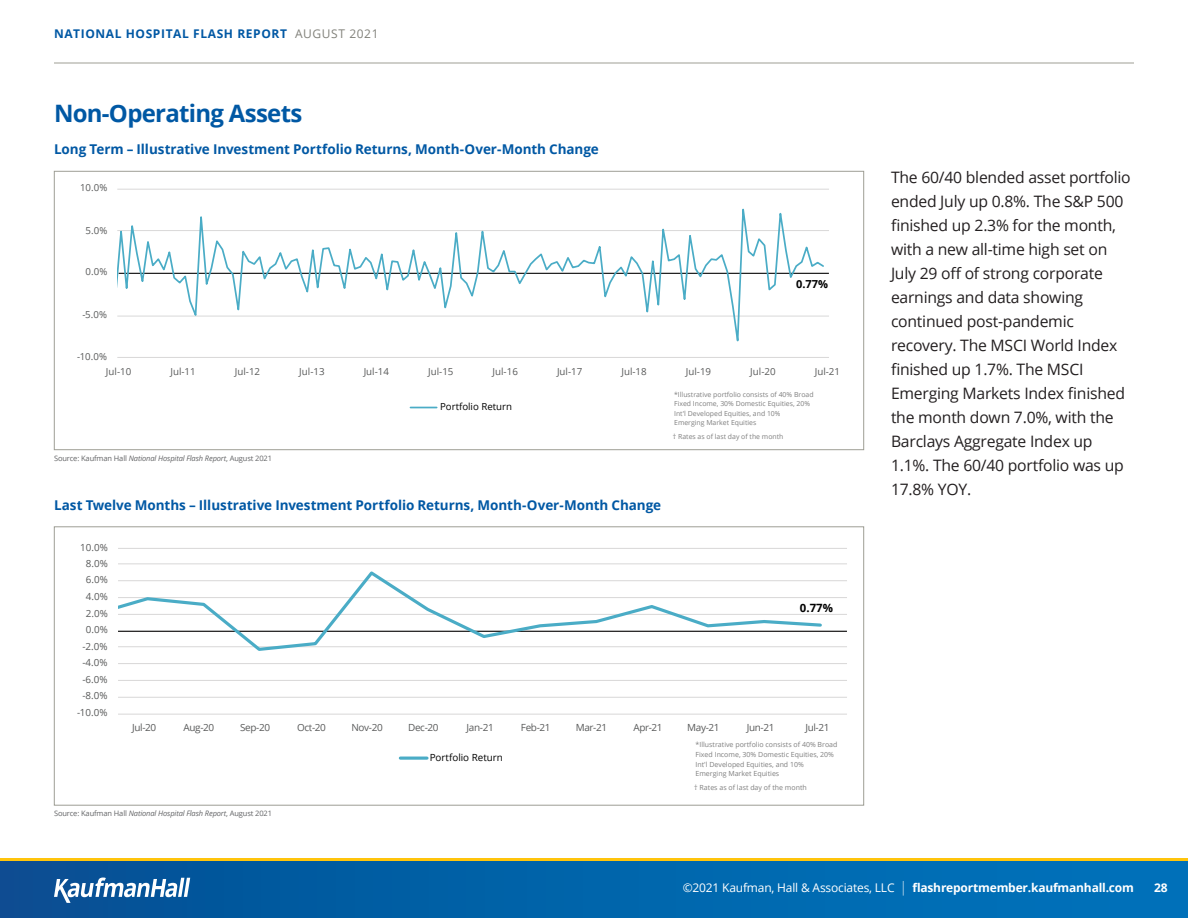
<style>
.page{position:relative;width:1188px;height:918px;background:#fff}
.page>*{position:absolute;margin:0;border:0;box-sizing:border-box;transform-origin:0 0}
.t1{font:700 24px "Open Sans";letter-spacing:-.03em;color:#0058a4}
.t2{font:15.75px/24px "Open Sans";letter-spacing:-.015em;color:#231f20}
.t3{font:700 13.5px "Open Sans";letter-spacing:-.005em;color:#0058a4}
.t4{font:700 12px "Open Sans";letter-spacing:-.015em;color:#fff}
.t5{font:700 12px "Open Sans";letter-spacing:.05em;color:#0058a4}
.t6{font:700 11.4px "Open Sans";color:#000}
.t7{font:700 11.1px "Open Sans";color:#000}
.t8{font:9.9px "Open Sans";letter-spacing:-.035em;color:#595a5a}
.t9{font:9.9px "Open Sans";color:#000}
.t10{font:9.6px "Open Sans";color:#595a5a}
.t11{font:9.6px "Open Sans";color:#000}
.t12{font:7.5px "Open Sans";letter-spacing:-.015em;color:#636466}
.t13{font:7.05px/9.9px "Open Sans";color:#7f7f7f}
.t14{font:6.9px/9.6px "Open Sans";color:#7f7f7f}
.s1{font-weight:400;color:#81817a}
.s2{font-style:italic}
.s3{font-weight:400}
.s4{font-weight:300;font-size:14.4px}
</style>
<div class="page">
<div style="left:0;top:860px;width:1188px;height:58px;background:linear-gradient(to right,#055094,#0075be)"></div>
<hr style="left:54px;top:63px;width:1080px;height:1px;background:#9e9e95">
<hr style="left:0;top:858px;width:1188px;height:3px;background:#ffc40c">
<svg style="left:54px;top:878px;width:136px;height:25px"></svg>
<svg style="left:410px;top:407px;width:27px;height:1px"></svg>
<hr style="left:117px;top:357px;width:712px;height:1px;background:#dad9d9">
<hr style="left:117px;top:316px;width:712px;height:1px;background:#dad9d9">
<hr style="left:117px;top:230px;width:712px;height:1px;background:#dad9d9">
<hr style="left:117px;top:189px;width:712px;height:1px;background:#dad9d9">
<hr style="left:119px;top:273px;width:710px;height:1px;background:#000">
<svg style="left:117px;top:208px;width:708px;height:134px"></svg>
<hr style="left:400px;top:757px;width:27px;height:3px;background:#4aacc6">
<hr style="left:118px;top:714px;width:729px;height:1px;background:#dad9d9">
<hr style="left:118px;top:697px;width:729px;height:1px;background:#dad9d9">
<hr style="left:118px;top:680px;width:729px;height:1px;background:#dad9d9">
<hr style="left:118px;top:663px;width:729px;height:1px;background:#dad9d9">
<hr style="left:118px;top:646px;width:729px;height:1px;background:#dad9d9">
<hr style="left:118px;top:614px;width:729px;height:1px;background:#dad9d9">
<hr style="left:118px;top:597px;width:729px;height:1px;background:#dad9d9">
<hr style="left:118px;top:580px;width:729px;height:1px;background:#dad9d9">
<hr style="left:118px;top:563px;width:729px;height:1px;background:#dad9d9">
<hr style="left:118px;top:548px;width:729px;height:1px;background:#dad9d9">
<hr style="left:118px;top:631px;width:729px;height:1px;background:#000">
<svg style="left:118px;top:564px;width:706px;height:87px"></svg>
<p class="t5" style="left:54px;top:26px;width:326px">NATIONAL HOSPITAL FLASH REPORT <span class="s1">August 2021</span></p>
<h1 class="t1" style="left:54px;top:96px;width:250px">Non-Operating Assets</h1>
<p class="t3" style="left:54px;top:140px;width:546px">Long Term – Illustrative Investment Portfolio Returns, Month-Over-Month Change</p>
<p class="t10" style="left:80px;top:181px;width:29px">10.0%</p>
<p class="t10" style="left:86px;top:224px;width:23px">5.0%</p>
<p class="t10" style="left:86px;top:265px;width:23px">0.0%</p>
<p class="t10" style="left:83px;top:308px;width:26px">-5.0%</p>
<p class="t10" style="left:77px;top:349px;width:32px">-10.0%</p>
<p class="t7" style="left:796px;top:276px;width:33px">0.77%</p>
<p class="t10" style="left:106px;top:365px;width:27px">Jul-10</p>
<p class="t10" style="left:170px;top:365px;width:27px">Jul-11</p>
<p class="t10" style="left:235px;top:365px;width:27px">Jul-12</p>
<p class="t10" style="left:299px;top:365px;width:27px">Jul-13</p>
<p class="t10" style="left:364px;top:365px;width:27px">Jul-14</p>
<p class="t10" style="left:428px;top:365px;width:27px">Jul-15</p>
<p class="t10" style="left:493px;top:365px;width:27px">Jul-16</p>
<p class="t10" style="left:557px;top:365px;width:27px">Jul-17</p>
<p class="t10" style="left:621px;top:365px;width:27px">Jul-18</p>
<p class="t10" style="left:686px;top:365px;width:27px">Jul-19</p>
<p class="t10" style="left:750px;top:365px;width:27px">Jul-20</p>
<p class="t10" style="left:815px;top:365px;width:27px">Jul-21</p>
<p class="t12" style="left:54px;top:453px;width:220px">Source: Kaufman Hall <span class="s2">National Hospital Flash Report</span>, August 2021</p>
<p class="t11" style="left:440px;top:400px;width:73px">Portfolio Return</p>
<p class="t14" style="left:674px;top:389px;width:141px">*Illustrative portfolio consists of 40% Broad Fixed Income, 30% Domestic Equities, 20% Int'l Developed Equities, and 10%<br>Emerging Market Equities</p>
<p class="t14" style="left:673px;top:431px;width:112px">† Rates as of last day of the month</p>
<p class="t3" style="left:54px;top:495px;width:609px">Last Twelve Months – Illustrative Investment Portfolio Returns, Month-Over-Month Change</p>
<p class="t8" style="left:80px;top:540px;width:29px">10.0%</p>
<p class="t8" style="left:86px;top:557px;width:24px">8.0%</p>
<p class="t8" style="left:86px;top:572px;width:24px">6.0%</p>
<p class="t8" style="left:86px;top:589px;width:24px">4.0%</p>
<p class="t8" style="left:86px;top:606px;width:24px">2.0%</p>
<p class="t8" style="left:86px;top:623px;width:24px">0.0%</p>
<p class="t8" style="left:83px;top:640px;width:26px">-2.0%</p>
<p class="t8" style="left:83px;top:655px;width:26px">-4.0%</p>
<p class="t8" style="left:83px;top:672px;width:26px">-6.0%</p>
<p class="t8" style="left:83px;top:689px;width:26px">-8.0%</p>
<p class="t8" style="left:77px;top:706px;width:32px">-10.0%</p>
<p class="t6" style="left:800px;top:600px;width:34px">0.77%</p>
<p class="t8" style="left:132px;top:720px;width:26px">Jul-20</p>
<p class="t8" style="left:184px;top:720px;width:32px">Aug-20</p>
<p class="t8" style="left:240px;top:720px;width:31px">Sep-20</p>
<p class="t8" style="left:297px;top:720px;width:30px">Oct-20</p>
<p class="t8" style="left:351px;top:720px;width:33px">Nov-20</p>
<p class="t8" style="left:408px;top:720px;width:32px">Dec-20</p>
<p class="t8" style="left:467px;top:720px;width:29px">Jan-21</p>
<p class="t8" style="left:521px;top:720px;width:31px">Feb-21</p>
<p class="t8" style="left:576px;top:720px;width:33px">Mar-21</p>
<p class="t8" style="left:633px;top:720px;width:31px">Apr-21</p>
<p class="t8" style="left:687px;top:720px;width:34px">May-21</p>
<p class="t8" style="left:747px;top:720px;width:29px">Jun-21</p>
<p class="t8" style="left:805px;top:720px;width:26px">Jul-21</p>
<p class="t9" style="left:430px;top:751px;width:75px">Portfolio Return</p>
<p class="t13" style="left:696px;top:739px;width:143px">*Illustrative portfolio consists of 40% Broad Fixed Income, 30% Domestic Equities, 20% Int'l Developed Equities, and 10%<br>Emerging Market Equities</p>
<p class="t13" style="left:694px;top:783px;width:114px">† Rates as of last day of the month</p>
<p class="t12" style="left:54px;top:809px;width:220px">Source: Kaufman Hall <span class="s2">National Hospital Flash Report</span>, August 2021</p>
<p class="t2" style="left:891px;top:165px;width:241px">The 60/40 blended asset portfolio ended July up 0.8%. The S&amp;P 500 finished up 2.3% for the month, with a new all-time high set on<br>July 29 off of strong corporate earnings and data showing continued post-pandemic recovery. The MSCI World Index finished up 1.7%. The MSCI<br>Emerging Markets Index finished the month down 7.0%, with the<br>Barclays Aggregate Index up<br>1.1%. The 60/40 portfolio was up<br>17.8% YOY.</p>
<p class="t4" style="left:683px;top:879px;width:453px"><span class="s3">©2021 Kaufman, Hall &amp; Associates, LLC</span> <span class="s4">|</span> flashreportmember.kaufmanhall.com</p>
<p class="t4" style="left:1154px;top:879px;width:15px">28</p>
</div>
